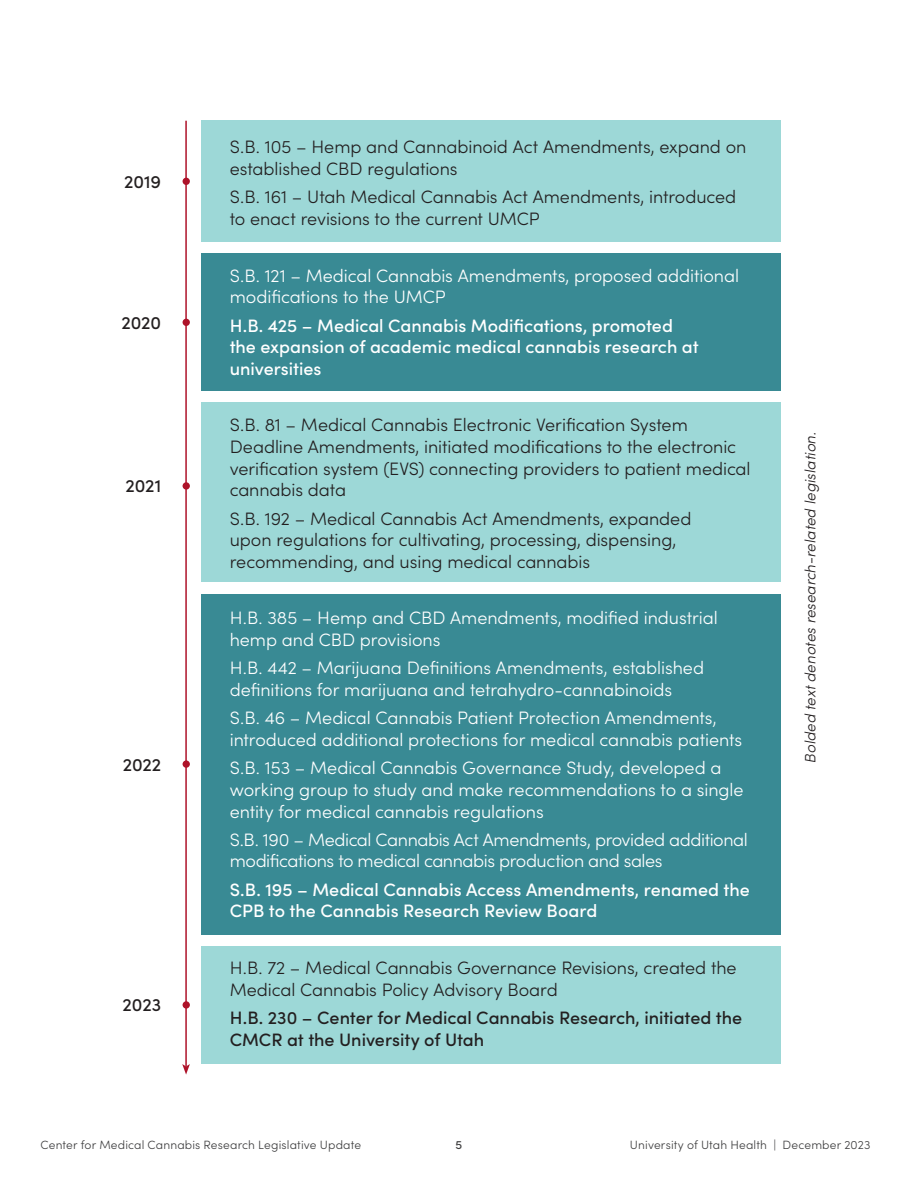
<style>
.page{position:relative;width:918px;height:1188px;background:#fff}
.page>*{position:absolute;margin:0;border:0;box-sizing:border-box;transform-origin:0 0}
.t1{font:300 18px/21.6px "Sofia Pro";letter-spacing:-.005em;color:#231f20}
.t2{font:300 18px/21.6px "Sofia Pro";letter-spacing:-.005em;color:#fff}
.t3{font:500 18px/21.6px "Sofia Pro";color:#fff}
.t4{font:300 18px/21.6px "Sofia Pro";letter-spacing:-.025em;color:#fff}
.t5{font:500 18px/21.6px "Sofia Pro";color:#231f20}
.t6{font:italic 300 15px "Sofia Pro";letter-spacing:.005em;color:#231f20}
.t7{font:300 12px "Sofia Pro";letter-spacing:.015em;color:#3e3e3f}
.t8{font:500 12px "Sofia Pro";color:#3e3e3f}
</style>
<div class="page">
<hr style="left:185px;top:121px;width:2px;height:945px;background:#ae1229">
<svg style="left:182px;top:1064px;width:8px;height:11px"></svg>
<div style="left:201px;top:121px;width:580px;height:121px;background:#9dd8d7"></div>
<div style="left:201px;top:403px;width:580px;height:179px;background:#9dd8d7"></div>
<div style="left:201px;top:946px;width:580px;height:118px;background:#9dd8d7"></div>
<div style="left:201px;top:254px;width:580px;height:137px;background:#398a94"></div>
<div style="left:201px;top:594px;width:580px;height:340px;background:#398a94"></div>
<div style="left:183px;top:178px;width:7px;height:7px;background:#ae1229;border-radius:50%"></div>
<div style="left:183px;top:319px;width:7px;height:7px;background:#ae1229;border-radius:50%"></div>
<div style="left:183px;top:482px;width:7px;height:8px;background:#ae1229;border-radius:50%"></div>
<div style="left:183px;top:760px;width:7px;height:8px;background:#ae1229;border-radius:50%"></div>
<div style="left:183px;top:1001px;width:7px;height:8px;background:#ae1229;border-radius:50%"></div>
<p class="t5" style="left:124px;top:170px;width:39px">2019</p>
<p class="t5" style="left:121px;top:311px;width:41px">2020</p>
<p class="t5" style="left:125px;top:474px;width:37px">2021</p>
<p class="t5" style="left:123px;top:752px;width:40px">2022</p>
<p class="t5" style="left:123px;top:993px;width:40px">2023</p>
<p class="t1" style="left:230px;top:135px;width:518px">S.B. 105 – Hemp and Cannabinoid Act Amendments, expand on established CBD regulations</p>
<p class="t1" style="left:230px;top:185px;width:508px">S.B. 161 – Utah Medical Cannabis Act Amendments, introduced to enact revisions to the current UMCP</p>
<p class="t2" style="left:230px;top:263px;width:511px">S.B. 121 – Medical Cannabis Amendments, proposed additional modifications to the UMCP</p>
<p class="t3" style="left:230px;top:313px;width:470px">H.B. 425 – Medical Cannabis Modifications, promoted the expansion of academic medical cannabis research at universities</p>
<p class="t1" style="left:230px;top:413px;width:522px">S.B. 81 – Medical Cannabis Electronic Verification System Deadline Amendments, initiated modifications to the electronic verification system (EVS) connecting providers to patient medical cannabis data</p>
<p class="t1" style="left:230px;top:506px;width:463px">S.B. 192 – Medical Cannabis Act Amendments, expanded upon regulations for cultivating, processing, dispensing, recommending, and using medical cannabis</p>
<p class="t2" style="left:230px;top:606px;width:490px">H.B. 385 – Hemp and CBD Amendments, modified industrial hemp and CBD provisions</p>
<p class="t2" style="left:230px;top:656px;width:476px">H.B. 442 – Marijuana Definitions Amendments, established definitions for marijuana and tetrahydro-cannabinoids</p>
<p class="t2" style="left:230px;top:706px;width:514px">S.B. 46 – Medical Cannabis Patient Protection Amendments, introduced additional protections for medical cannabis patients</p>
<p class="t2" style="left:230px;top:756px;width:515px">S.B. 153 – Medical Cannabis Governance Study, developed a working group to study and make recommendations to a single entity for medical cannabis regulations</p>
<p class="t4" style="left:230px;top:828px;width:520px">S.B. 190 – Medical Cannabis Act Amendments, provided additional modifications to medical cannabis production and sales</p>
<p class="t3" style="left:230px;top:878px;width:522px">S.B. 195 – Medical Cannabis Access Amendments, renamed the<br>CPB to the Cannabis Research Review Board</p>
<p class="t1" style="left:230px;top:956px;width:508px">H.B. 72 – Medical Cannabis Governance Revisions, created the<br>Medical Cannabis Policy Advisory Board</p>
<p class="t5" style="left:230px;top:1006px;width:514px">H.B. 230 – Center for Medical Cannabis Research, initiated the<br>CMCR at the University of Utah</p>
<p class="t6" style="left:799px;top:763px;width:333px;rotate:-90deg">Bolded text denotes research-related legislation.</p>
<p class="t7" style="left:40px;top:1136px;width:322px">Center for Medical Cannabis Research Legislative Update</p>
<p class="t8" style="left:456px;top:1136px;width:8px">5</p>
<p class="t7" style="left:630px;top:1136px;width:242px">University of Utah Health | December 2023</p>
</div>
